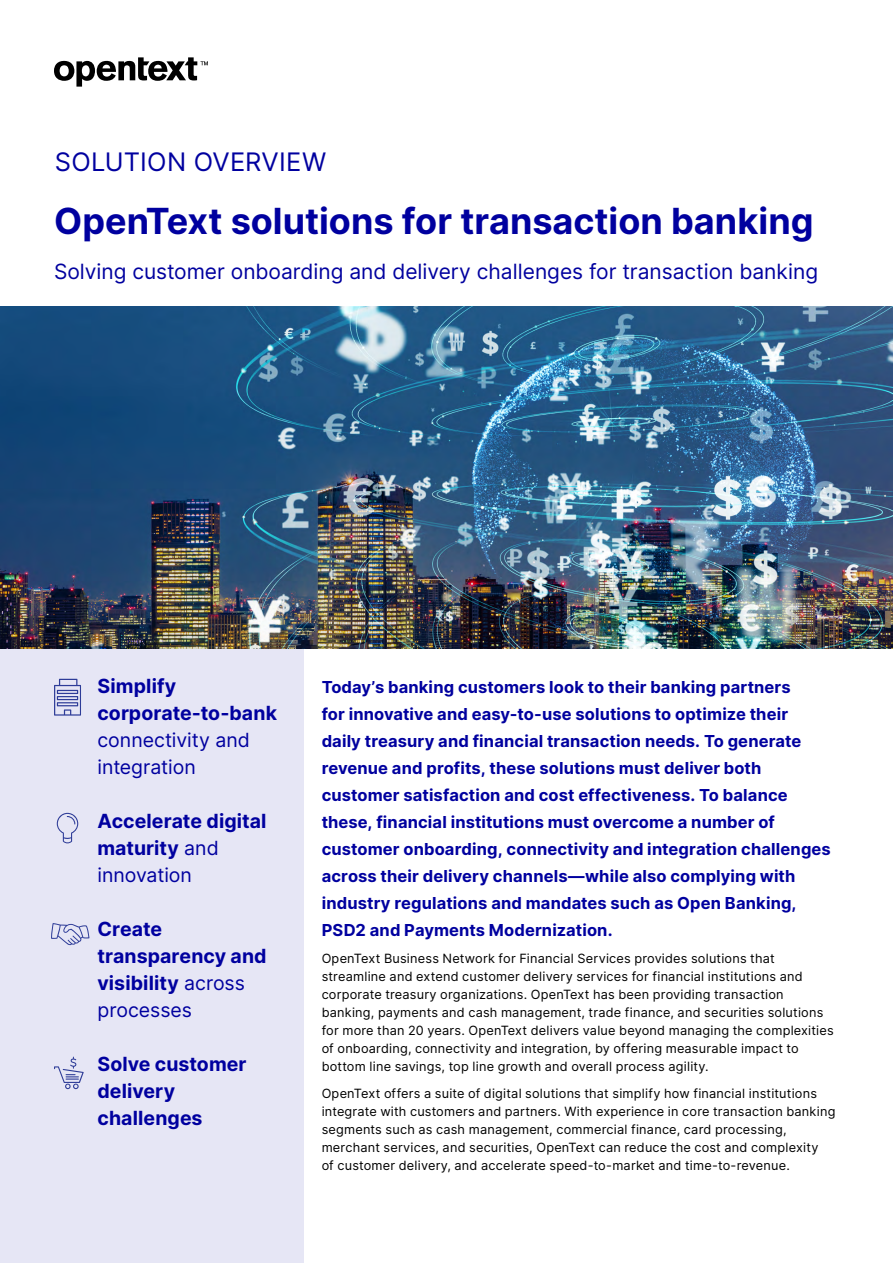
<style>
.page{position:relative;width:893px;height:1263px;background:#fff}
.page>*{position:absolute;margin:0;border:0;box-sizing:border-box;transform-origin:0 0}
.t1{font:700 36px "Inter";color:#00009f}
.Document_type{font:25.5px "Inter";letter-spacing:.01em;color:#00009f}
.t2{font:21px "Inter";color:#00009f}
.Sidebar_Stat{font:700 19.5px/27px "Inter";letter-spacing:.005em;color:#00009f}
.Sidebar_Stat-2{font:19.5px/27px "Inter";color:#00009f}
.Introduction_Paragra{font:700 16.5px/27px "Inter";letter-spacing:.005em;color:#00009f}
.Body{font:12.75px/18px "Inter";letter-spacing:.015em;color:#000}
.s1{font-weight:700}
.s2{font-weight:400}
</style>
<div class="page">
<div style="left:0;top:648px;width:303px;height:615px;background:#e6e6f5"></div>
<svg style="left:54px;top:679px;width:27px;height:37px"></svg>
<svg style="left:57px;top:813px;width:21px;height:30px"></svg>
<svg style="left:51px;top:923px;width:38px;height:22px"></svg>
<svg style="left:54px;top:1057px;width:30px;height:32px"></svg>
<svg style="left:54px;top:57px;width:154px;height:30px"></svg>
<img style="left:0;top:306px;width:892px;height:342px">
<p class="Document_type" style="left:55px;top:143px;width:273px">SOLUTION OVERVIEW</p>
<h1 class="t1" style="left:54px;top:195px;width:761px">OpenText solutions for transaction banking</h1>
<h2 class="t2" style="left:54px;top:256px;width:766px">Solving customer onboarding and delivery challenges for transaction banking</h2>
<p class="Sidebar_Stat-2" style="left:98px;top:672px;width:181px"><span class="s1">Simplify corporate-to-bank </span>connectivity and integration</p>
<p class="Sidebar_Stat" style="left:98px;top:807px;width:170px">Accelerate digital maturity <span class="s2">and innovation</span></p>
<p class="Sidebar_Stat" style="left:98px;top:915px;width:171px">Create transparency and visibility <span class="s2">across processes</span></p>
<p class="Sidebar_Stat" style="left:98px;top:1050px;width:151px">Solve customer delivery challenges</p>
<p class="Introduction_Paragra" style="left:322px;top:673px;width:511px">Today’s banking customers look to their banking partners<br>for innovative and easy-to-use solutions to optimize their daily treasury and financial transaction needs. To generate revenue and profits, these solutions must deliver both customer satisfaction and cost effectiveness. To balance these, financial institutions must overcome a number of customer onboarding, connectivity and integration challenges across their delivery channels—while also complying with industry regulations and mandates such as Open Banking, PSD2 and Payments Modernization.</p>
<p class="Body" style="left:322px;top:949px;width:514px">OpenText Business Network for Financial Services provides solutions that streamline and extend customer delivery services for financial institutions and corporate treasury organizations. OpenText has been providing transaction banking, payments and cash management, trade finance, and securities solutions for more than 20 years. OpenText delivers value beyond managing the complexities of onboarding, connectivity and integration, by offering measurable impact to bottom line savings, top line growth and overall process agility.</p>
<p class="Body" style="left:322px;top:1084px;width:515px">OpenText offers a suite of digital solutions that simplify how financial institutions integrate with customers and partners. With experience in core transaction banking segments such as cash management, commercial finance, card processing, merchant services, and securities, OpenText can reduce the cost and complexity<br>of customer delivery, and accelerate speed-to-market and time-to-revenue.</p>
</div>
